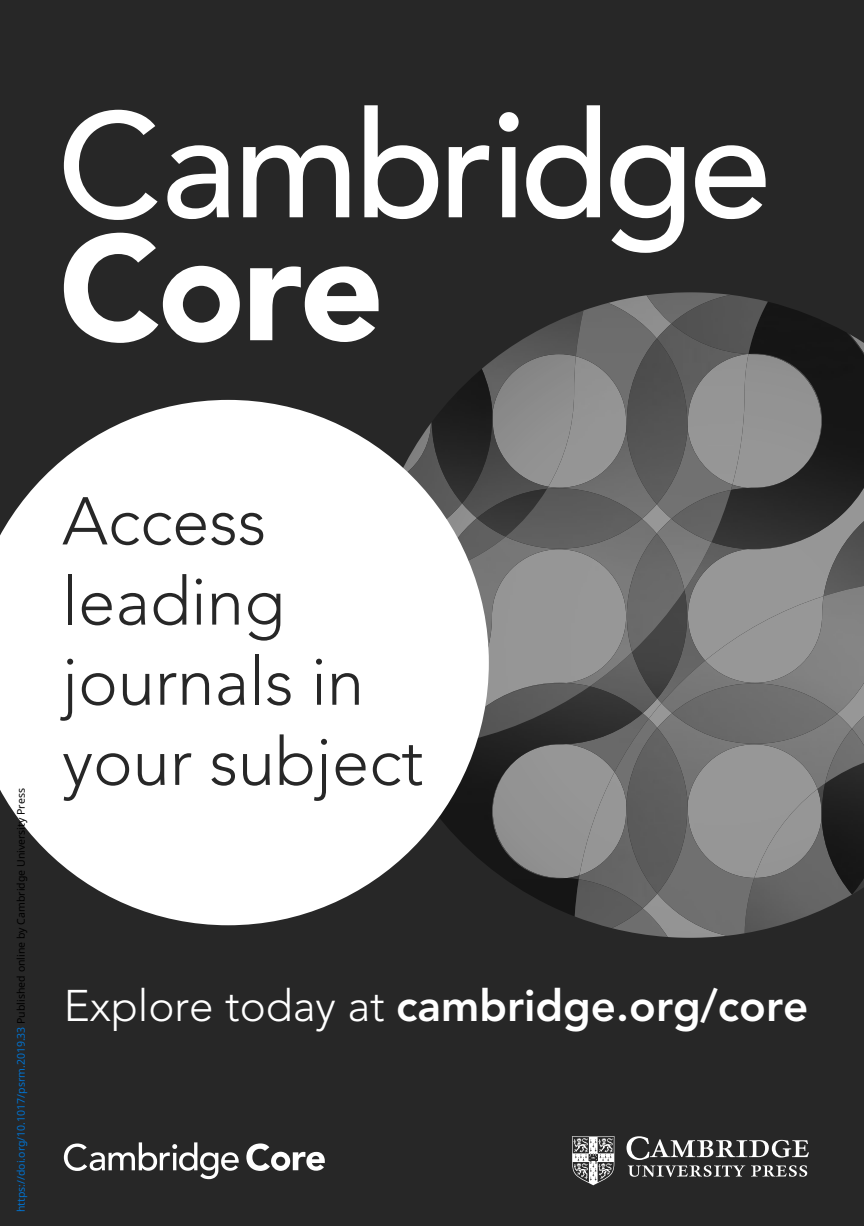
<style>
.page{position:relative;width:864px;height:1226px;background:#fff}
.page>*{position:absolute;margin:0;border:0;box-sizing:border-box;transform-origin:0 0}
.t1{font:300 66.67px/80.1px "Avenir";color:#272727}
.t2{font:800 43.93px "Avenir";color:#fff}
.t3{font:10.5px "Noto Sans";color:#000}
.s1{color:#0172cf}
.s2{font-weight:300}
</style>
<div class="page">
<div style="left:0;top:0;width:863px;height:1225px;background:#272727"></div>
<svg style="left:572px;top:1136px;width:236px;height:49px"></svg>
<svg style="left:848px;top:391px;width:15px;height:74px"></svg>
<svg style="left:548px;top:413px;width:27px;height:16px"></svg>
<img style="left:492px;top:413px;width:56px;height:76px">
<img style="left:846px;top:333px;width:17px;height:58px">
<img style="left:686px;top:542px;width:177px;height:50px">
<img style="left:823px;top:569px;width:7px;height:23px">
<img style="left:817px;top:819px;width:34px;height:93px">
<img style="left:488px;top:518px;width:168px;height:195px">
<img style="left:481px;top:354px;width:94px;height:59px">
<img style="left:817px;top:803px;width:4px;height:16px">
<img style="left:632px;top:590px;width:54px;height:108px">
<img style="left:451px;top:370px;width:41px;height:119px">
<img style="left:488px;top:489px;width:17px;height:47px">
<img style="left:821px;top:803px;width:42px;height:91px">
<img style="left:711px;top:317px;width:121px;height:232px">
<img style="left:488px;top:686px;width:154px;height:230px">
<img style="left:579px;top:744px;width:238px;height:193px">
<img style="left:648px;top:652px;width:13px;height:66px">
<img style="left:611px;top:908px;width:56px;height:28px">
<img style="left:614px;top:718px;width:43px;height:85px">
<img style="left:851px;top:713px;width:12px;height:15px">
<img style="left:661px;top:592px;width:202px;height:121px">
<img style="left:657px;top:803px;width:95px;height:132px">
<img style="left:578px;top:803px;width:79px;height:105px">
<img style="left:657px;top:713px;width:194px;height:90px">
<img style="left:671px;top:683px;width:165px;height:60px">
<img style="left:626px;top:727px;width:61px;height:166px">
<img style="left:824px;top:728px;width:39px;height:55px">
<img style="left:574px;top:879px;width:68px;height:49px">
<img style="left:546px;top:429px;width:186px;height:89px">
<img style="left:656px;top:323px;width:91px;height:106px">
<img style="left:656px;top:518px;width:55px;height:72px">
<img style="left:488px;top:682px;width:78px;height:1px">
<img style="left:488px;top:536px;width:71px;height:90px">
<img style="left:646px;top:292px;width:84px;height:31px">
<img style="left:575px;top:303px;width:81px;height:126px">
<img style="left:626px;top:533px;width:58px;height:119px">
<img style="left:505px;top:488px;width:136px;height:60px">
<img style="left:626px;top:338px;width:61px;height:166px">
<img style="left:671px;top:490px;width:59px;height:52px">
<img style="left:671px;top:305px;width:87px;height:49px">
<img style="left:488px;top:683px;width:101px;height:61px">
<svg style="left:0;top:400px;width:488px;height:525px;fill:#fff"></svg>
<svg style="left:64px;top:110px;width:93px;height:110px"></svg>
<svg style="left:167px;top:145px;width:62px;height:74px"></svg>
<svg style="left:243px;top:145px;width:106px;height:72px"></svg>
<svg style="left:364px;top:105px;width:74px;height:114px"></svg>
<svg style="left:448px;top:145px;width:41px;height:72px"></svg>
<svg style="left:499px;top:112px;width:19px;height:105px"></svg>
<svg style="left:526px;top:105px;width:73px;height:114px"></svg>
<svg style="left:610px;top:145px;width:74px;height:108px"></svg>
<svg style="left:695px;top:145px;width:70px;height:74px"></svg>
<svg style="left:64px;top:233px;width:176px;height:110px"></svg>
<svg style="left:250px;top:266px;width:128px;height:76px"></svg>
<svg style="left:64px;top:1142px;width:174px;height:36px"></svg>
<svg style="left:246px;top:1143px;width:78px;height:27px"></svg>
<p class="t3" style="left:14px;top:1212px;width:425px;rotate:-90deg"><span class="s1">https://doi.org/10.1017/psrm.2019.33</span> Published online by Cambridge University Press</p>
<h1 class="t1" style="left:62px;top:481px;width:363px">Access leading journals in your subject</h1>
<h2 class="t2" style="left:64px;top:979px;width:745px"><span class="s2">Explore today at</span> cambridge.org/core</h2>
</div>
